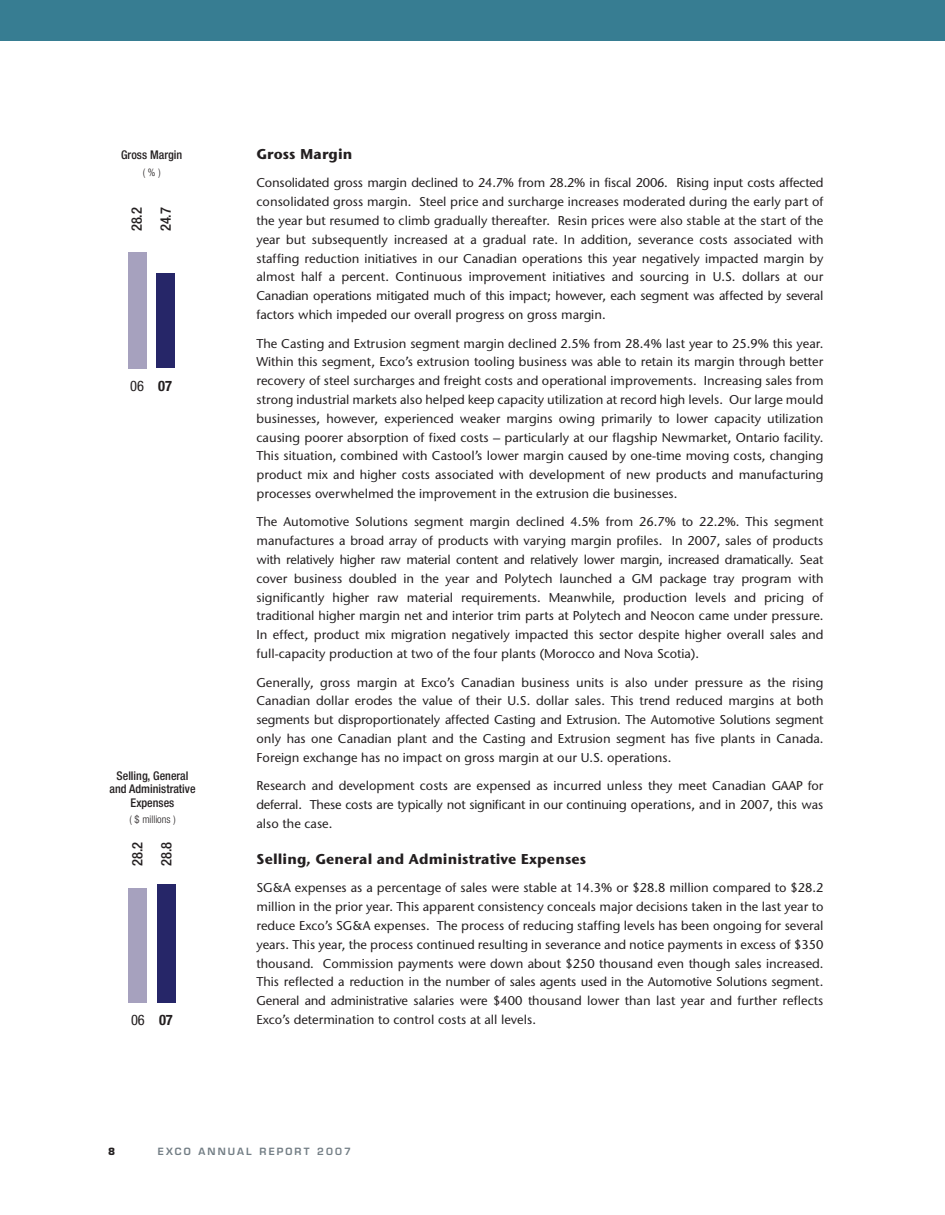
<style>
.page{position:relative;width:945px;height:1215px;background:#fff}
.page>*{position:absolute;margin:0;border:0;box-sizing:border-box;transform-origin:0 0}
.t1{font:500 condensed 14.55px/29.2px "Helvetica Neue";color:#231f20}
.t2{font:condensed 14.55px "Helvetica Neue";color:#231f20}
.t3{font:700 14.25px "Bell Stone Sans";letter-spacing:.005em;color:#231f20}
.t4{font:12.75px/18.8px "Bell Stone Sans";color:#231f20;text-align:justify}
.t5{font:500 condensed 12px/13.5px "Helvetica Neue";color:#231f20;text-align:center}
.t6{font:300 condensed 10.5px "Helvetica Neue";color:#231f20}
.t7{font:600 9.75px "Eurostile";letter-spacing:.21em;color:#727d84}
.t8{font:700 9.75px "Eurostile";color:#231f20}
.s1{font-weight:700}
</style>
<div class="page">
<div style="left:129px;top:888px;width:18px;height:115px;background:#a6a1be"></div>
<div style="left:157px;top:884px;width:18px;height:119px;background:#262668"></div>
<div style="left:0;top:0;width:945px;height:40px;background:#377d92"></div>
<div style="left:128px;top:252px;width:18px;height:116px;background:#a6a1be"></div>
<div style="left:156px;top:274px;width:19px;height:94px;background:#262668"></div>
<p class="t5" style="left:121px;top:149px;width:63px">Gross Margin</p>
<p class="t6" style="left:143px;top:168px;width:19px">( % )</p>
<p class="t1" style="left:123px;top:231px;width:26px;rotate:-90deg">28.2<br>24.7</p>
<p class="t2" style="left:130px;top:380px;width:43px">06 <span class="s1">07</span></p>
<p class="t5" style="left:109px;top:770px;width:88px">Selling, General and Administrative<br>Expenses</p>
<p class="t6" style="left:129px;top:816px;width:48px">( $ millions )</p>
<p class="t1" style="left:124px;top:866px;width:26px;rotate:-90deg">28.2<br>28.8</p>
<p class="t2" style="left:131px;top:1015px;width:43px">06 <span class="s1">07</span></p>
<p class="t3" style="left:256px;top:149px;width:97px">Gross Margin</p>
<p class="t4" style="left:256px;top:175px;width:569px">Consolidated gross margin declined to 24.7% from 28.2% in fiscal 2006. Rising input costs affected consolidated gross margin. Steel price and surcharge increases moderated during the early part of the year but resumed to climb gradually thereafter. Resin prices were also stable at the start of the year but subsequently increased at a gradual rate. In addition, severance costs associated with staffing reduction initiatives in our Canadian operations this year negatively impacted margin by almost half a percent. Continuous improvement initiatives and sourcing in U.S. dollars at our Canadian operations mitigated much of this impact; however, each segment was affected by several factors which impeded our overall progress on gross margin.</p>
<p class="t4" style="left:256px;top:335px;width:569px">The Casting and Extrusion segment margin declined 2.5% from 28.4% last year to 25.9% this year.<br>Within this segment, Exco’s extrusion tooling business was able to retain its margin through better recovery of steel surcharges and freight costs and operational improvements. Increasing sales from strong industrial markets also helped keep capacity utilization at record high levels. Our large mould businesses, however, experienced weaker margins owing primarily to lower capacity utilization causing poorer absorption of fixed costs – particularly at our flagship Newmarket, Ontario facility.<br>This situation, combined with Castool’s lower margin caused by one-time moving costs, changing product mix and higher costs associated with development of new products and manufacturing processes overwhelmed the improvement in the extrusion die businesses.</p>
<p class="t4" style="left:256px;top:514px;width:569px">The Automotive Solutions segment margin declined 4.5% from 26.7% to 22.2%. This segment manufactures a broad array of products with varying margin profiles. In 2007, sales of products with relatively higher raw material content and relatively lower margin, increased dramatically. Seat cover business doubled in the year and Polytech launched a GM package tray program with significantly higher raw material requirements. Meanwhile, production levels and pricing of traditional higher margin net and interior trim parts at Polytech and Neocon came under pressure.<br>In effect, product mix migration negatively impacted this sector despite higher overall sales and full-capacity production at two of the four plants (Morocco and Nova Scotia).</p>
<p class="t4" style="left:256px;top:674px;width:569px">Generally, gross margin at Exco’s Canadian business units is also under pressure as the rising Canadian dollar erodes the value of their U.S. dollar sales. This trend reduced margins at both segments but disproportionately affected Casting and Extrusion. The Automotive Solutions segment only has one Canadian plant and the Casting and Extrusion segment has five plants in Canada.<br>Foreign exchange has no impact on gross margin at our U.S. operations.</p>
<p class="t4" style="left:256px;top:778px;width:569px">Research and development costs are expensed as incurred unless they meet Canadian GAAP for deferral. These costs are typically not significant in our continuing operations, and in 2007, this was also the case.</p>
<p class="t3" style="left:256px;top:854px;width:331px">Selling, General and Administrative Expenses</p>
<p class="t4" style="left:256px;top:880px;width:569px">SG&amp;A expenses as a percentage of sales were stable at 14.3% or $28.8 million compared to $28.2 million in the prior year. This apparent consistency conceals major decisions taken in the last year to reduce Exco’s SG&amp;A expenses. The process of reducing staffing levels has been ongoing for several years. This year, the process continued resulting in severance and notice payments in excess of $350 thousand. Commission payments were down about $250 thousand even though sales increased.<br>This reflected a reduction in the number of sales agents used in the Automotive Solutions segment.<br>General and administrative salaries were $400 thousand lower than last year and further reflects Exco’s determination to control costs at all levels.</p>
<p class="t8" style="left:108px;top:1148px;width:9px">8</p>
<p class="t7" style="left:158px;top:1148px;width:195px">EXCO ANNUAL REPORT 2007</p>
</div>
